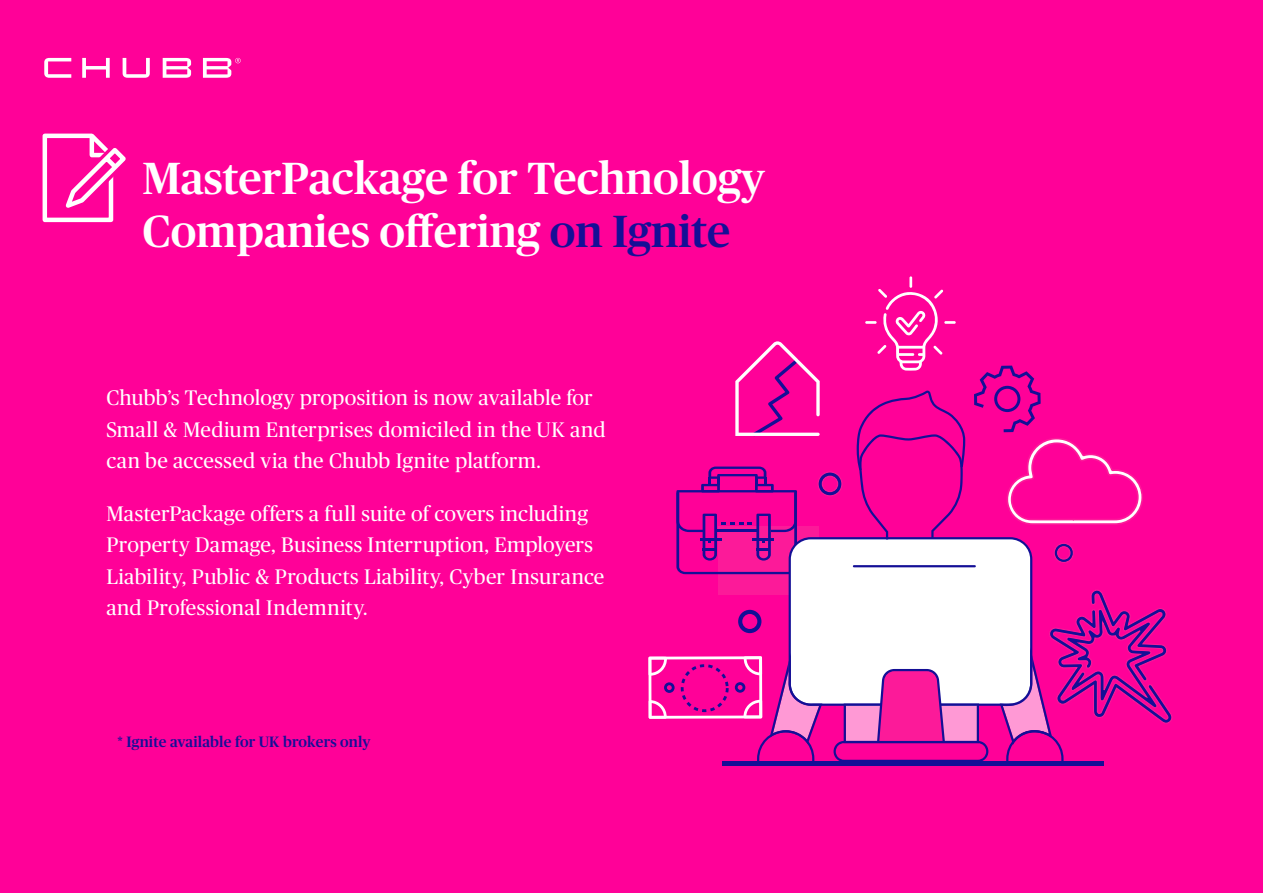
<style>
.page{position:relative;width:1263px;height:893px;background:#ff0198}
.page>*{position:absolute;margin:0;border:0;box-sizing:border-box;transform-origin:0 0}
.headers{font:500 45px/52.5px "Chubb Publico";color:#fff}
.body{font:21px/31.5px "Chubb Publico";letter-spacing:.015em;color:#fff}
.t1{font:500 15px "Chubb Publico";letter-spacing:.01em;color:#150f96}
.s1{color:#150f96}
</style>
<div class="page">
<hr style="left:722px;top:761px;width:381px;height:4px;background:#140f96">
<svg style="left:648px;top:276px;width:524px;height:487px"></svg>
<svg style="left:42px;top:133px;width:84px;height:90px"></svg>
<svg style="left:44px;top:58px;width:197px;height:20px"></svg>
<p class="headers" style="left:142px;top:150px;width:624px">MasterPackage for Technology<br>Companies offering <span class="s1">on Ignite</span></p>
<p class="body" style="left:106px;top:381px;width:501px">Chubb’s Technology proposition is now available for<br>Small &amp; Medium Enterprises domiciled in the UK and can be accessed via the Chubb Ignite platform.</p>
<p class="body" style="left:106px;top:497px;width:500px">MasterPackage offers a full suite of covers including Property Damage, Business Interruption, Employers Liability, Public &amp; Products Liability, Cyber Insurance and Professional Indemnity.</p>
<p class="t1" style="left:118px;top:731px;width:254px">* Ignite available for UK brokers only</p>
</div>
